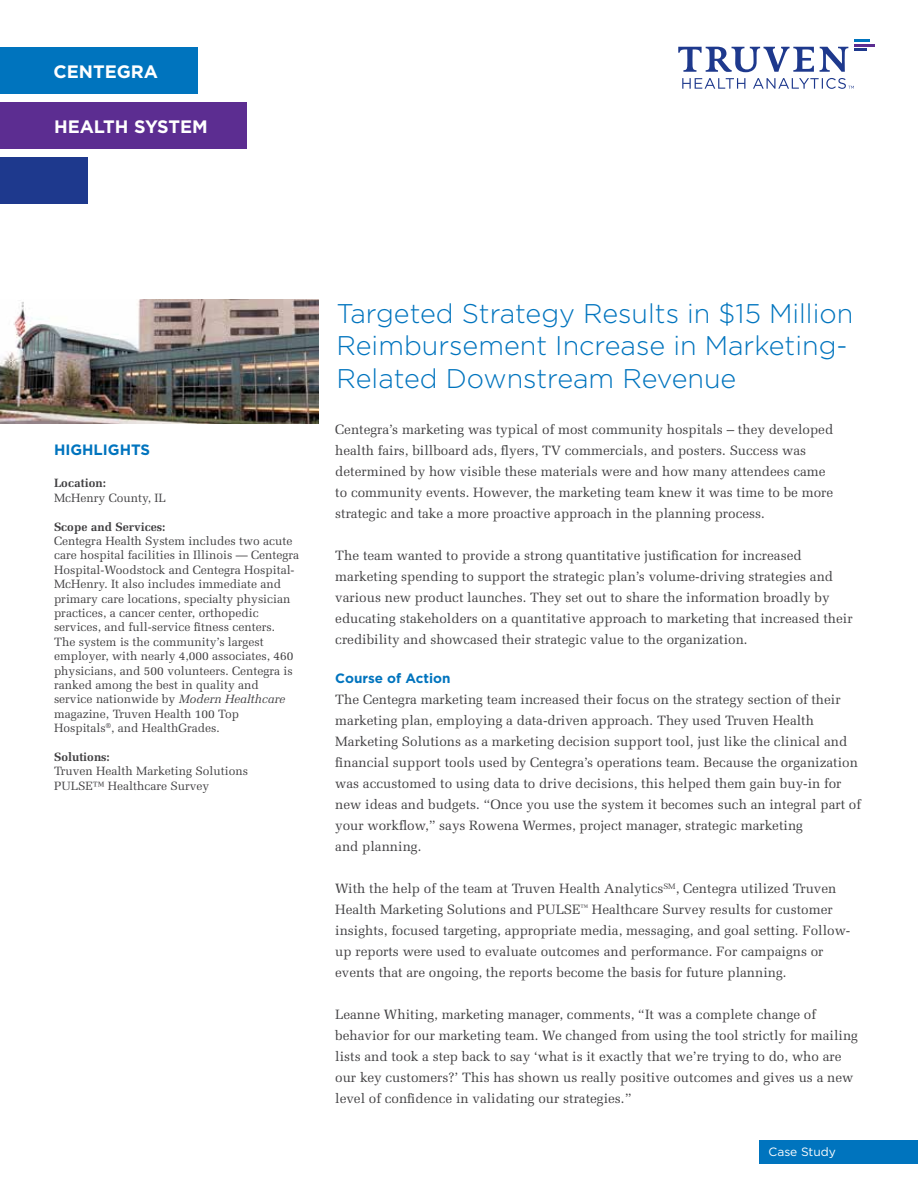
<style>
.page{position:relative;width:918px;height:1188px;background:#fff}
.page>*{position:absolute;margin:0;border:0;box-sizing:border-box;transform-origin:0 0}
.t1{font:300 27px/32.4px "Gotham";color:#0074be}
.t2{font:700 18px "Gotham";color:#fff}
.t3{font:700 15px "Gotham";color:#0074be}
.t4{font:13.5px/21px "Melior LT Std";color:#414042}
.t5{font:700 13.5px "Gotham";color:#0074be}
.t6{font:12px/14.4px "Melior LT Std";color:#414042}
.t7{font:700 12px "Melior LT Std";color:#414042}
.t8{font:12px "Gotham";color:#fff}
.s1{font-style:italic}
</style>
<div class="page">
<div style="left:759px;top:1140px;width:159px;height:24px;background:#0074be"></div>
<hr style="left:854px;top:44px;width:21px;height:2px;background:#5c2d91">
<hr style="left:854px;top:39px;width:16px;height:3px;background:#0074be">
<svg style="left:678px;top:47px;width:188px;height:42px"></svg>
<img style="left:0;top:300px;width:318px;height:123px">
<div style="left:0;top:47px;width:197px;height:46px;background:#0074be"></div>
<div style="left:0;top:102px;width:246px;height:47px;background:#5c2d91"></div>
<div style="left:0;top:158px;width:88px;height:46px;background:#1e398d"></div>
<h2 class="t2" style="left:53px;top:59px;width:106px">CENTEGRA</h2>
<h2 class="t2" style="left:54px;top:115px;width:155px">HEALTH SYSTEM</h2>
<p class="t3" style="left:54px;top:440px;width:98px">HIGHLIGHTS</p>
<p class="t7" style="left:54px;top:476px;width:54px">Location:</p>
<p class="t6" style="left:54px;top:491px;width:113px">McHenry County, IL</p>
<p class="t7" style="left:54px;top:519px;width:113px">Scope and Services:</p>
<p class="t6" style="left:54px;top:534px;width:247px">Centegra Health System includes two acute care hospital facilities in Illinois — Centegra Hospital-Woodstock and Centegra Hospital-McHenry. It also includes immediate and primary care locations, specialty physician practices, a cancer center, orthopedic services, and full-service fitness centers.<br>The system is the community’s largest employer, with nearly 4,000 associates, 460 physicians, and 500 volunteers. Centegra is ranked among the best in quality and service nationwide by <span class="s1">Modern Healthcare </span>magazine, Truven Health 100 Top Hospitals<sup>®</sup>, and HealthGrades.</p>
<p class="t7" style="left:54px;top:750px;width:57px">Solutions:</p>
<p class="t6" style="left:54px;top:764px;width:196px">Truven Health Marketing Solutions<br>PULSE™ Healthcare Survey</p>
<h1 class="t1" style="left:337px;top:296px;width:518px">Targeted Strategy Results in $15 Million<br>Reimbursement Increase in Marketing-<br>Related Downstream Revenue</h1>
<p class="t4" style="left:335px;top:419px;width:500px">Centegra’s marketing was typical of most community hospitals – they developed health fairs, billboard ads, flyers, TV commercials, and posters. Success was determined by how visible these materials were and how many attendees came to community events. However, the marketing team knew it was time to be more strategic and take a more proactive approach in the planning process.</p>
<p class="t4" style="left:335px;top:545px;width:519px">The team wanted to provide a strong quantitative justification for increased marketing spending to support the strategic plan’s volume-driving strategies and various new product launches. They set out to share the information broadly by educating stakeholders on a quantitative approach to marketing that increased their credibility and showcased their strategic value to the organization.</p>
<p class="t5" style="left:335px;top:670px;width:117px">Course of Action</p>
<p class="t4" style="left:335px;top:689px;width:527px">The Centegra marketing team increased their focus on the strategy section of their marketing plan, employing a data-driven approach. They used Truven Health Marketing Solutions as a marketing decision support tool, just like the clinical and financial support tools used by Centegra’s operations team. Because the organization was accustomed to using data to drive decisions, this helped them gain buy-in for new ideas and budgets. “Once you use the system it becomes such an integral part of your workflow,” says Rowena Wermes, project manager, strategic marketing<br>and planning.</p>
<p class="t4" style="left:335px;top:878px;width:517px">With the help of the team at Truven Health Analytics<sup>SM</sup>, Centegra utilized Truven Health Marketing Solutions and PULSE<sup>™</sup> Healthcare Survey results for customer insights, focused targeting, appropriate media, messaging, and goal setting. Follow&shy;up reports were used to evaluate outcomes and performance. For campaigns or events that are ongoing, the reports become the basis for future planning.</p>
<p class="t4" style="left:335px;top:1004px;width:524px">Leanne Whiting, marketing manager, comments, “It was a complete change of behavior for our marketing team. We changed from using the tool strictly for mailing lists and took a step back to say ‘what is it exactly that we’re trying to do, who are our key customers?’ This has shown us really positive outcomes and gives us a new level of confidence in validating our strategies.”</p>
<p class="t8" style="left:769px;top:1144px;width:69px">Case Study</p>
</div>
